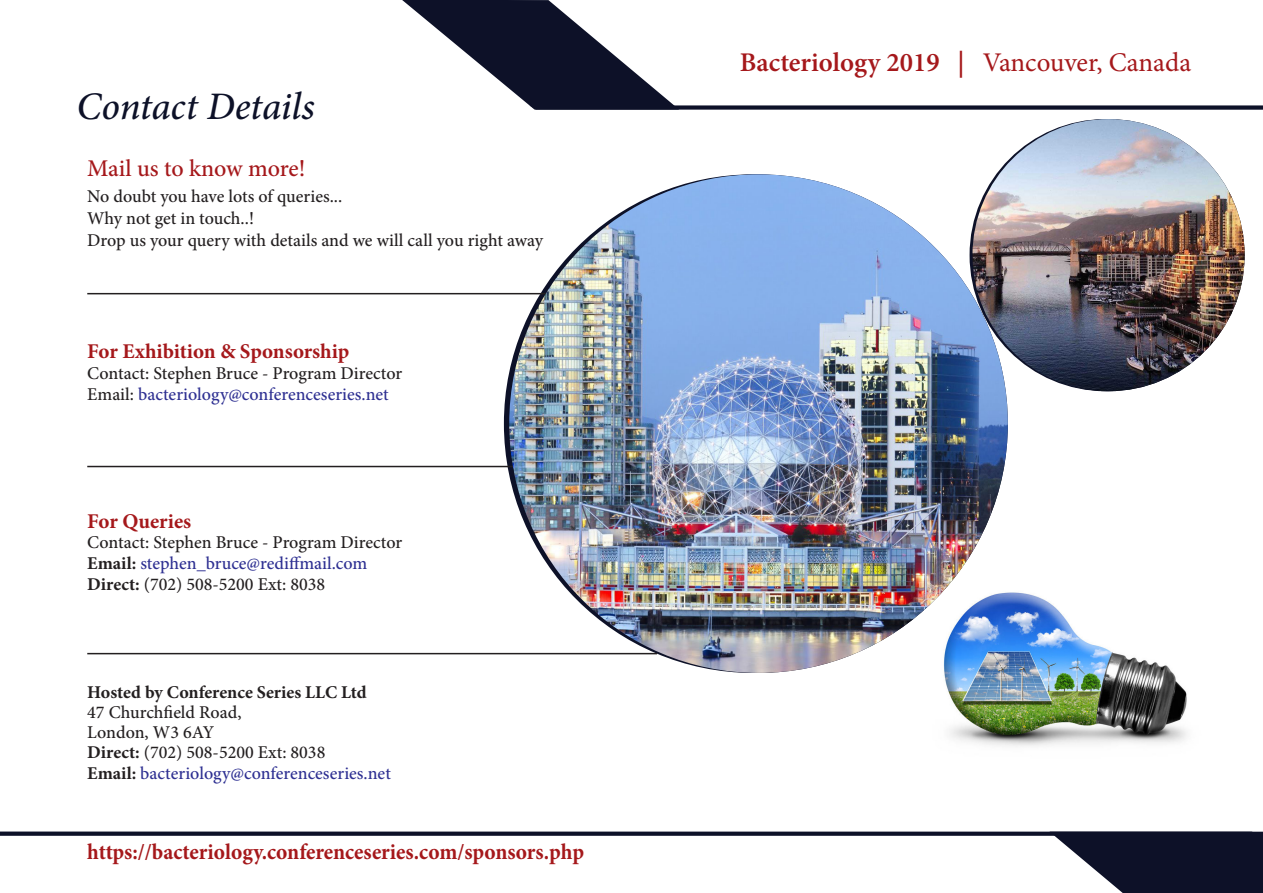
<style>
.page{position:relative;width:1263px;height:893px;background:#fff}
.page>*{position:absolute;margin:0;border:0;box-sizing:border-box;transform-origin:0 0}
.t1{font:italic 500 39px "Minion Pro";letter-spacing:-.005em;color:#0d1128}
.t2{font:600 27px "Minion Pro";color:#a5181b}
.t3{font:500 24px "Minion Pro";letter-spacing:-.005em;color:#a5181b}
.t4{font:700 22.5px "Minion Pro";color:#a5181b;scale:.95 1}
.t5{font:700 21px "Minion Pro";letter-spacing:-.005em;color:#a5181b}
.t6{font:500 18px "Minion Pro";color:#231f20}
.t7{font:500 18px "Minion Pro";color:#2e3092}
.t8{font:700 18px "Minion Pro";color:#231f20}
.s1{color:#231f20}
.s2{font-weight:700;color:#231f20}
.s3{font-weight:700}
.s4{font-weight:400}
</style>
<div class="page">
<img style="left:933px;top:574px;width:254px;height:173px">
<svg style="left:0;top:831px;width:1263px;height:62px"></svg>
<hr style="left:87px;top:293px;width:576px;height:1px;background:#231f20">
<hr style="left:87px;top:466px;width:489px;height:1px;background:#231f20">
<hr style="left:87px;top:653px;width:570px;height:1px;background:#231f20">
<img style="left:509px;top:174px;width:499px;height:499px;border-radius:249px">
<img style="left:972px;top:119px;width:272px;height:272px;border-radius:136px">
<svg style="left:402px;top:0;width:861px;height:110px"></svg>
<p class="t1" style="left:77px;top:80px;width:240px">Contact Details</p>
<p class="t3" style="left:87px;top:152px;width:220px">Mail us to know more!</p>
<p class="t6" style="left:87px;top:184px;width:256px">No doubt you have lots of queries...</p>
<p class="t6" style="left:87px;top:206px;width:168px">Why not get in touch..!</p>
<p class="t6" style="left:87px;top:228px;width:457px">Drop us your query with details and we will call you right away</p>
<p class="t5" style="left:87px;top:337px;width:264px">For Exhibition &amp; Sponsorship</p>
<p class="t6" style="left:87px;top:361px;width:316px">Contact: Stephen Bruce - Program Director</p>
<p class="t7" style="left:87px;top:382px;width:303px"><span class="s1">Email:</span> bacteriology@conferenceseries.net</p>
<p class="t5" style="left:87px;top:506px;width:106px">For Queries</p>
<p class="t6" style="left:87px;top:530px;width:316px">Contact: Stephen Bruce - Program Director</p>
<p class="t7" style="left:87px;top:551px;width:282px"><span class="s2">Email:</span> stephen_bruce@rediffmail.com</p>
<p class="t6" style="left:87px;top:572px;width:239px"><span class="s3">Direct:</span> (702) 508-5200 Ext: 8038</p>
<p class="t8" style="left:87px;top:680px;width:281px">Hosted by Conference Series LLC Ltd</p>
<p class="t6" style="left:87px;top:700px;width:156px">47 Churchfield Road,</p>
<p class="t6" style="left:87px;top:720px;width:129px">London, W3 6AY</p>
<p class="t6" style="left:87px;top:740px;width:240px"><span class="s3">Direct:</span> (702) 508-5200 Ext: 8038</p>
<p class="t7" style="left:87px;top:761px;width:305px"><span class="s2">Email:</span> bacteriology@conferenceseries.net</p>
<p class="t4" style="left:87px;top:836px;width:524px">https://bacteriology.conferenceseries.com/sponsors.php</p>
<p class="t2" style="left:740px;top:43px;width:453px">Bacteriology 2019 | <span class="s4">Vancouver, Canada</span></p>
</div>
